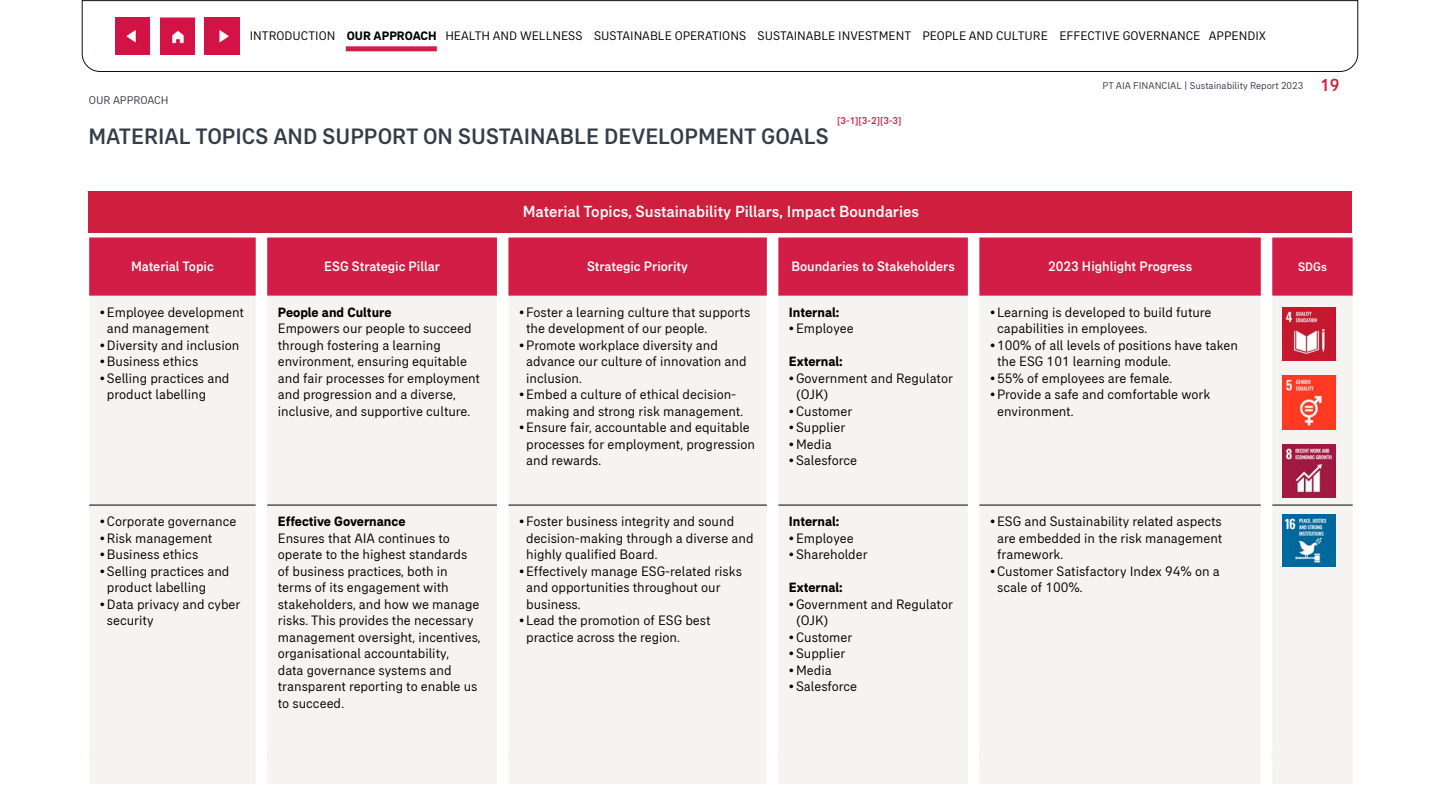
<style>
.page{position:relative;width:1440px;height:810px;background:#fff}
.page>*{position:absolute;margin:0;border:0;box-sizing:border-box;transform-origin:0 0}
.t1{font:500 22.5px "AIA Everest";color:#333d47}
.t2{font:500 16.25px "AIA Everest";color:#fff}
.t3{font:13.75px/16.5px "AIA Everest";color:#000}
.t4{font:500 13.75px "AIA Everest";color:#fff}
.t5{font:700 13.75px "AIA Everest";color:#000}
.t6{font:12.5px "AIA Everest";color:#000}
.t7{font:500 12.5px "AIA Everest";color:#fff}
.t8{font:11.25px "AIA Everest";color:#333d47}
.t9{font:10px "AIA Everest";color:#333d47}
.t10{font:500 10px "AIA Everest";color:#d21e46}
.s1{font-weight:700}
.s2{font-weight:500;font-size:17.5px;color:#cf1f3e}
</style>
<div class="page">
<svg style="left:82px;top:0;width:1276px;height:72px"></svg>
<div style="left:89px;top:191px;width:1263px;height:41px;background:#cf1f3e"></div>
<div style="left:89px;top:238px;width:1264px;height:58px;background:#d21e46"></div>
<div style="left:89px;top:296px;width:1264px;height:209px;background:#f6f4f3"></div>
<div style="left:89px;top:506px;width:1263px;height:278px;background:#f6f4f3"></div>
<hr style="left:89px;top:505px;width:167px;height:1px;background:#000">
<hr style="left:267px;top:505px;width:230px;height:1px;background:#000">
<hr style="left:508px;top:505px;width:259px;height:1px;background:#000">
<hr style="left:778px;top:505px;width:190px;height:1px;background:#000">
<hr style="left:979px;top:505px;width:282px;height:1px;background:#000">
<hr style="left:1272px;top:505px;width:81px;height:1px;background:#000">
<img style="left:205px;top:18px;width:34px;height:36px">
<img style="left:116px;top:18px;width:34px;height:36px">
<img style="left:160px;top:18px;width:34px;height:37px">
<div style="left:346px;top:46px;width:91px;height:5px;background:#d21e46"></div>
<img style="left:1283px;top:307px;width:53px;height:53px">
<img style="left:1283px;top:376px;width:53px;height:53px">
<img style="left:1283px;top:445px;width:53px;height:53px">
<img style="left:1283px;top:515px;width:53px;height:51px">
<p class="t6" style="left:250px;top:29px;width:1018px">INTRODUCTION <span class="s1">OUR APPROACH</span> HEALTH AND WELLNESS SUSTAINABLE OPERATIONS SUSTAINABLE INVESTMENT PEOPLE AND CULTURE EFFECTIVE GOVERNANCE APPENDIX</p>
<p class="t8" style="left:89px;top:94px;width:81px">OUR APPROACH</p>
<h1 class="t1" style="left:88px;top:123px;width:742px">MATERIAL TOPICS AND SUPPORT ON SUSTAINABLE DEVELOPMENT GOALS</h1>
<p class="t10" style="left:837px;top:115px;width:66px">[3-1][3-2][3-3]</p>
<p class="t2" style="left:523px;top:202px;width:398px">Material Topics, Sustainability Pillars, Impact Boundaries</p>
<p class="t9" style="left:1103px;top:80px;width:239px">PT AIA FINANCIAL | Sustainability Report 2023 <span class="s2">19</span></p>
<p class="t4" style="left:131px;top:258px;width:84px">Material Topic</p>
<p class="t4" style="left:324px;top:258px;width:117px">ESG Strategic Pillar</p>
<p class="t4" style="left:587px;top:258px;width:102px">Strategic Priority</p>
<p class="t4" style="left:791px;top:258px;width:165px">Boundaries to Stakeholders</p>
<p class="t4" style="left:1048px;top:258px;width:146px">2023 Highlight Progress</p>
<p class="t7" style="left:1298px;top:260px;width:30px">SDGs</p>
<p class="t3" style="left:107px;top:304px;width:138px;text-indent:-7px">•Employee development and management</p>
<p class="t3" style="left:100px;top:337px;width:141px">•Diversity and inclusion</p>
<p class="t3" style="left:100px;top:353px;width:100px">•Business ethics</p>
<p class="t3" style="left:107px;top:370px;width:124px;text-indent:-7px">•Selling practices and product labelling</p>
<p class="t3" style="left:997px;top:304px;width:216px;text-indent:-7px">• Learning is developed to build future capabilities in employees.</p>
<p class="t3" style="left:997px;top:337px;width:243px;text-indent:-7px">•100% of all levels of positions have taken the ESG 101 learning module.</p>
<p class="t3" style="left:990px;top:370px;width:184px">•55% of employees are female.</p>
<p class="t3" style="left:997px;top:386px;width:215px;text-indent:-7px">•Provide a safe and comfortable work environment.</p>
<p class="t5" style="left:278px;top:304px;width:115px">People and Culture</p>
<p class="t3" style="left:278px;top:320px;width:204px">Empowers our people to succeed through fostering a learning environment, ensuring equitable and fair processes for employment and progression and a diverse, inclusive, and supportive culture.</p>
<p class="t3" style="left:526px;top:304px;width:226px;text-indent:-7px">•Foster a learning culture that supports the development of our people.</p>
<p class="t3" style="left:526px;top:337px;width:222px;text-indent:-7px">•Promote workplace diversity and advance our culture of innovation and inclusion.</p>
<p class="t3" style="left:519px;top:386px;width:226px;text-align:center">•Embed a culture of ethical decision&shy;making and strong risk management.</p>
<p class="t3" style="left:526px;top:419px;width:231px;text-indent:-7px">•Ensure fair, accountable and equitable processes for employment, progression and rewards.</p>
<p class="t5" style="left:789px;top:304px;width:52px">Internal:</p>
<p class="t3" style="left:789px;top:320px;width:66px">•Employee</p>
<p class="t5" style="left:789px;top:354px;width:55px">External:</p>
<p class="t3" style="left:796px;top:370px;width:158px;text-indent:-7px">•Government and Regulator (OJK)</p>
<p class="t3" style="left:789px;top:403px;width:65px">•Customer</p>
<p class="t3" style="left:789px;top:419px;width:58px">•Supplier</p>
<p class="t3" style="left:789px;top:436px;width:44px">•Media</p>
<p class="t3" style="left:789px;top:452px;width:70px">•Salesforce</p>
<p class="t3" style="left:100px;top:513px;width:138px">•Corporate governance</p>
<p class="t3" style="left:100px;top:529px;width:114px">•Risk management</p>
<p class="t3" style="left:100px;top:546px;width:100px">•Business ethics</p>
<p class="t3" style="left:107px;top:562px;width:124px;text-indent:-7px">•Selling practices and product labelling</p>
<p class="t3" style="left:107px;top:595px;width:135px;text-indent:-7px">•Data privacy and cyber security</p>
<p class="t5" style="left:278px;top:513px;width:129px">Effective Governance</p>
<p class="t3" style="left:278px;top:529px;width:204px">Ensures that AIA continues to operate to the highest standards of business practices, both in terms of its engagement with stakeholders, and how we manage risks. This provides the necessary management oversight, incentives, organisational accountability,<br>data governance systems and transparent reporting to enable us to succeed.</p>
<p class="t3" style="left:526px;top:513px;width:229px;text-indent:-7px">•Foster business integrity and sound decision-making through a diverse and highly qualified Board.</p>
<p class="t3" style="left:526px;top:562px;width:217px;text-indent:-7px">•Effectively manage ESG-related risks and opportunities throughout our business.</p>
<p class="t3" style="left:526px;top:612px;width:186px;text-indent:-7px">• Lead the promotion of ESG best practice across the region.</p>
<p class="t5" style="left:789px;top:513px;width:52px">Internal:</p>
<p class="t3" style="left:789px;top:529px;width:66px">•Employee</p>
<p class="t3" style="left:789px;top:546px;width:80px">•Shareholder</p>
<p class="t5" style="left:789px;top:579px;width:55px">External:</p>
<p class="t3" style="left:796px;top:595px;width:158px;text-indent:-7px">•Government and Regulator (OJK)</p>
<p class="t3" style="left:789px;top:628px;width:65px">•Customer</p>
<p class="t3" style="left:789px;top:645px;width:58px">•Supplier</p>
<p class="t3" style="left:789px;top:661px;width:44px">•Media</p>
<p class="t3" style="left:789px;top:678px;width:70px">•Salesforce</p>
<p class="t3" style="left:997px;top:513px;width:227px;text-align:justify;text-indent:-7px">•ESG and Sustainability related aspects are embedded in the risk management framework.</p>
<p class="t3" style="left:997px;top:562px;width:224px;text-indent:-7px">•Customer Satisfactory Index 94% on a scale of 100%.</p>
</div>
